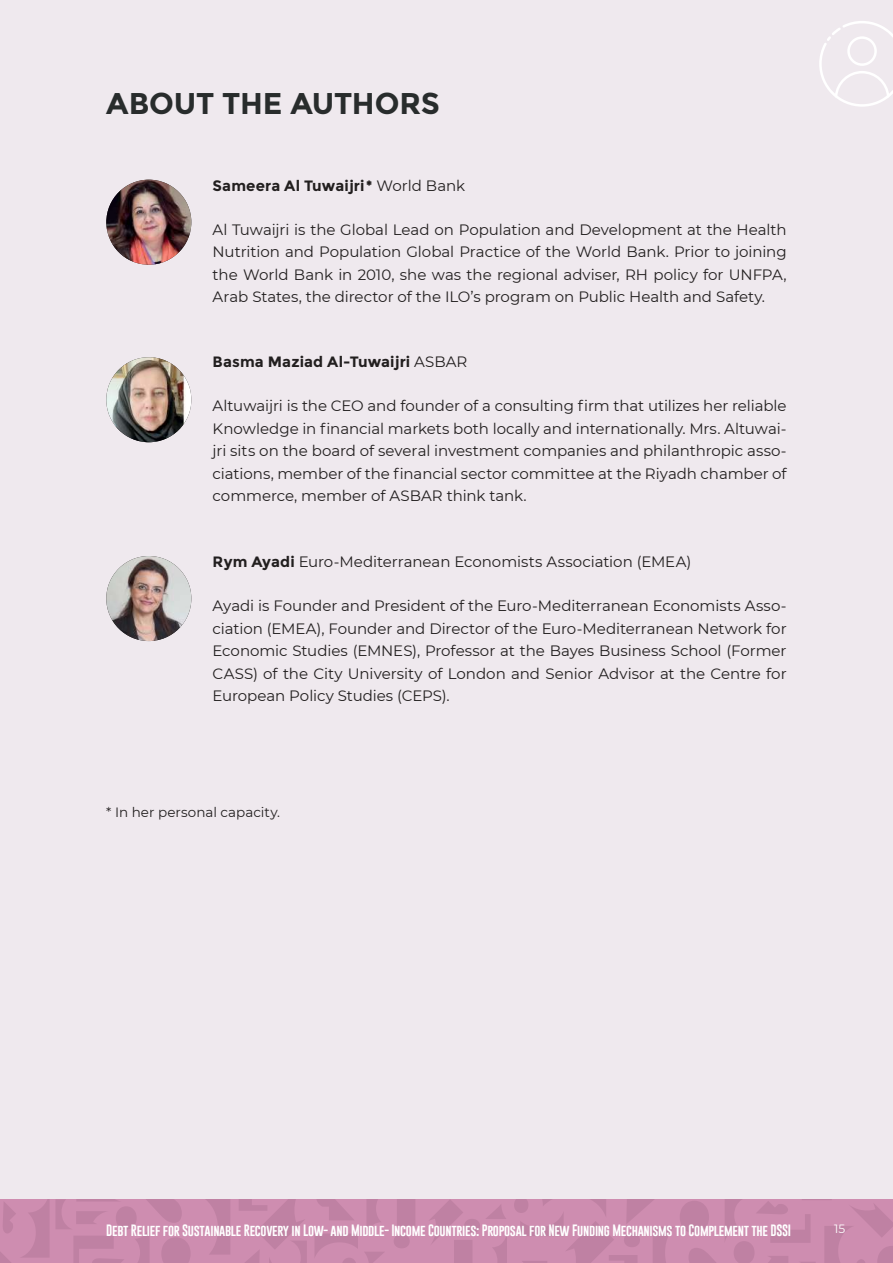
<style>
.page{position:relative;width:893px;height:1263px;background:#efe9ee}
.page>*{position:absolute;margin:0;border:0;box-sizing:border-box;transform-origin:0 0}
.t1{font:700 30px "Montserrat";letter-spacing:-.01em;color:#282c2c}
.t2{font:15px/22.5px "Montserrat";letter-spacing:-.005em;color:#221f1f;text-align:justify}
.t3{font:700 15px "Montserrat";letter-spacing:.01em;color:#221f1f}
.t4{font:13.5px "Montserrat";letter-spacing:.005em;color:#221f1f}
.t5{font:12px "Gobold";letter-spacing:-.025em;color:#fff}
.t6{font:12px "Montserrat";color:#fff}
.s1{font-weight:400}
.s2{font-weight:700}
</style>
<div class="page">
<svg style="left:819px;top:21px;width:74px;height:86px"></svg>
<img style="left:106px;top:556px;width:85px;height:85px;border-radius:43px">
<img style="left:106px;top:357px;width:85px;height:85px;border-radius:43px">
<img style="left:106px;top:180px;width:85px;height:85px;border-radius:43px">
<div style="left:0;top:1199px;width:893px;height:64px;background:#ce8db0"></div>
<svg style="left:514px;top:1199px;width:379px;height:64px"></svg>
<svg style="left:430px;top:1200px;width:77px;height:63px"></svg>
<svg style="left:0;top:1199px;width:415px;height:64px"></svg>
<h1 class="t1" style="left:106px;top:91px;width:335px">ABOUT THE AUTHORS</h1>
<p class="t3" style="left:213px;top:180px;width:254px">Sameera Al Tuwaijri* <span class="s1">World Bank</span></p>
<p class="t2" style="left:213px;top:219px;width:576px">Al Tuwaijri is the Global Lead on Population and Development at the Health Nutrition and Population Global Practice of the World Bank. Prior to joining the World Bank in 2010, she was the regional adviser, RH policy for UNFPA, Arab States, the director of the ILO’s program on Public Health and Safety.</p>
<p class="t3" style="left:213px;top:356px;width:256px">Basma Maziad Al-Tuwaijri <span class="s1">ASBAR</span></p>
<p class="t2" style="left:213px;top:394px;width:576px">Altuwaijri is the CEO and founder of a consulting firm that utilizes her reliable Knowledge in financial markets both locally and internationally. Mrs. Altuwai&shy;jri sits on the board of several investment companies and philanthropic asso&shy;ciations, member of the financial sector committee at the Riyadh chamber of commerce, member of ASBAR think tank.</p>
<p class="t2" style="left:213px;top:551px;width:480px"><span class="s2">Rym Ayadi</span> Euro-Mediterranean Economists Association (EMEA)</p>
<p class="t2" style="left:213px;top:595px;width:576px">Ayadi is Founder and President of the Euro-Mediterranean Economists Asso&shy;ciation (EMEA), Founder and Director of the Euro-Mediterranean Network for Economic Studies (EMNES), Professor at the Bayes Business School (Former CASS) of the City University of London and Senior Advisor at the Centre for European Policy Studies (CEPS).</p>
<p class="t4" style="left:106px;top:805px;width:175px">* In her personal capacity.</p>
<p class="t5" style="left:106px;top:1225px;width:686px">Debt Relief for Sustainable Recovery in Low- and Middle- Income Countries: Proposal for New Funding Mechanisms to Complement the DSSI</p>
<p class="t6" style="left:834px;top:1223px;width:13px">15</p>
</div>
